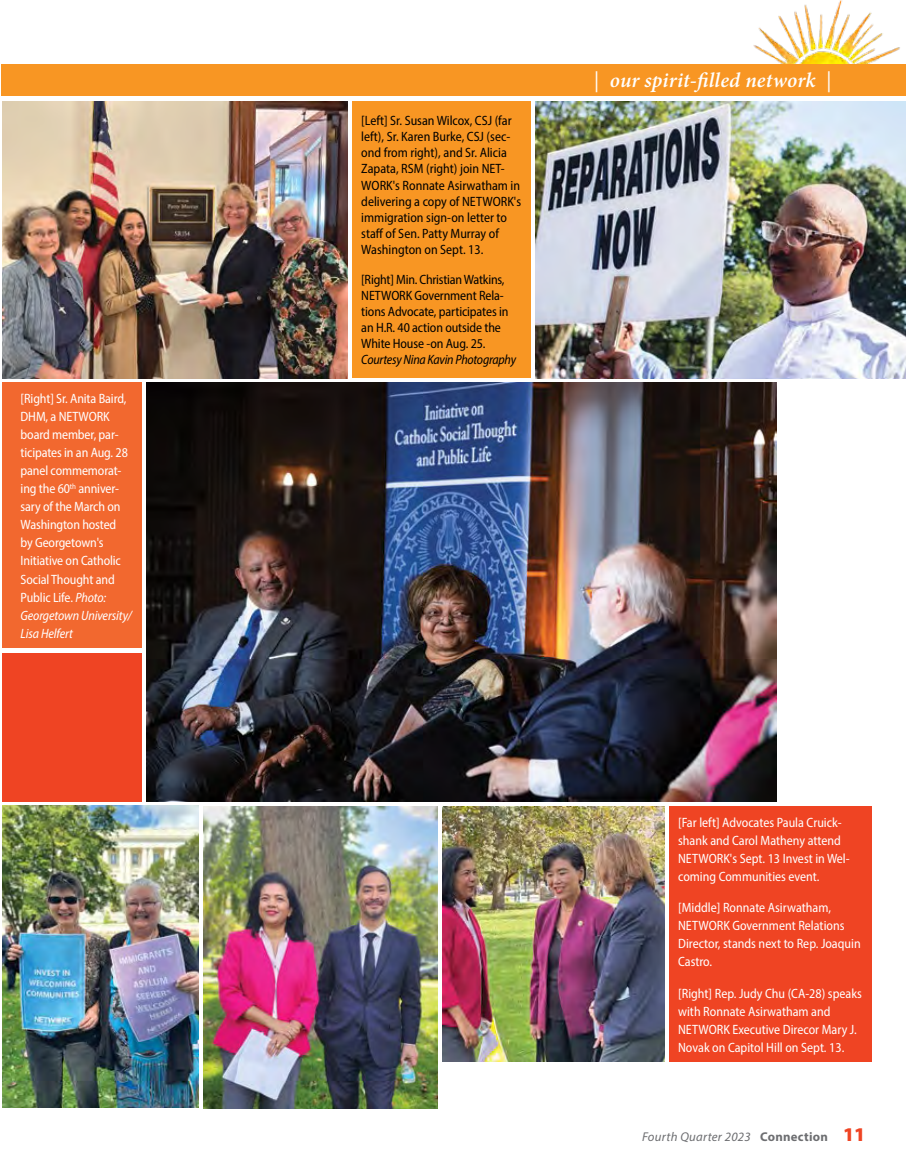
<style>
.page{position:relative;width:906px;height:1176px;background:#fff}
.page>*{position:absolute;margin:0;border:0;box-sizing:border-box;transform-origin:0 0}
.t1{font:italic 600 21px "Minion Pro";letter-spacing:.005em;color:#fff}
.t2{font:semi-condensed 13.5px/18px "Myriad Pro";color:#fff}
.t3{font:semi-condensed 13.5px/16px "Myriad Pro";color:#000}
.t4{font:italic semi-condensed 13.5px "Myriad Pro";letter-spacing:-.02em;color:#000}
.t5{font:italic 12.75px "Myriad Pro";letter-spacing:.02em;color:#6d6e71}
.s1{font-style:italic}
.s2{font-weight:500;font-style:normal;font-stretch:condensed}
.s3{font-weight:700;font-style:normal}
.s4{font-weight:900;font-style:normal;font-size:19.5px;color:#ef4423}
</style>
<div class="page">
<img style="left:753px;top:0;width:147px;height:64px">
<div style="left:1px;top:64px;width:904px;height:31px;background:#f89623"></div>
<img style="left:147px;top:382px;width:628px;height:419px">
<img style="left:3px;top:805px;width:196px;height:302px">
<img style="left:203px;top:806px;width:234px;height:301px">
<img style="left:442px;top:806px;width:222px;height:255px">
<img style="left:3px;top:101px;width:344px;height:277px">
<img style="left:535px;top:101px;width:370px;height:277px">
<div style="left:3px;top:382px;width:139px;height:266px;background:#f2682f"></div>
<div style="left:668px;top:806px;width:203px;height:255px;background:#ef4423"></div>
<div style="left:352px;top:101px;width:178px;height:277px;background:#f89623"></div>
<div style="left:3px;top:652px;width:139px;height:149px;background:#ef4423"></div>
<p class="t2" style="left:21px;top:389px;width:113px">[Right] Sr. Anita Baird,<br>DHM, a NETWORK board member, par&shy;ticipates in an Aug. 28 panel commemorat&shy;ing the 60<sup>th</sup> anniver&shy;sary of the March on<br>Washington hosted<br>by Georgetown's<br>Initiative on Catholic<br>Social Thought and<br>Public Life. <span class="s1">Photo:<br>Georgetown University/<br>Lisa Helfert</span></p>
<p class="t3" style="left:361px;top:112px;width:161px">[Left] Sr. Susan Wilcox, CSJ (far left), Sr. Karen Burke, CSJ (sec&shy;ond from right), and Sr. Alicia<br>Zapata, RSM (right) join NET-<br>WORK's Ronnate Asirwatham in delivering a copy of NETWORK's immigration sign-on letter to staff of Sen. Patty Murray of<br>Washington on Sept. 13.</p>
<p class="t3" style="left:361px;top:271px;width:149px">[Right] Min. Christian Watkins,<br>NETWORK Government Rela&shy;tions Advocate, participates in an H.R. 40 action outside the<br>White House -on Aug. 25.</p>
<p class="t4" style="left:361px;top:351px;width:156px">Courtesy Nina Kavin Photography</p>
<h1 class="t1" style="left:594px;top:65px;width:239px"><span class="s2">|</span> our spirit-filled network <span class="s2">|</span></h1>
<p class="t2" style="left:677px;top:812px;width:173px">[Far left] Advocates Paula Cruick&shy;shank and Carol Matheny attend<br>NETWORK's Sept. 13 Invest in Wel&shy;coming Communities event.</p>
<p class="t2" style="left:677px;top:898px;width:184px">[Middle] Ronnate Asirwatham,<br>NETWORK Government Relations<br>Director, stands next to Rep. Joaquin<br>Castro.</p>
<p class="t2" style="left:677px;top:983px;width:185px">[Right] Rep. Judy Chu (CA-28) speaks with Ronnate Asirwatham and NETWORK Executive Direcor Mary J.<br>Novak on Capitol Hill on Sept. 13.</p>
<p class="t5" style="left:641px;top:1128px;width:225px">Fourth Quarter 2023 <span class="s3">Connection</span> <span class="s4">11</span></p>
</div>
